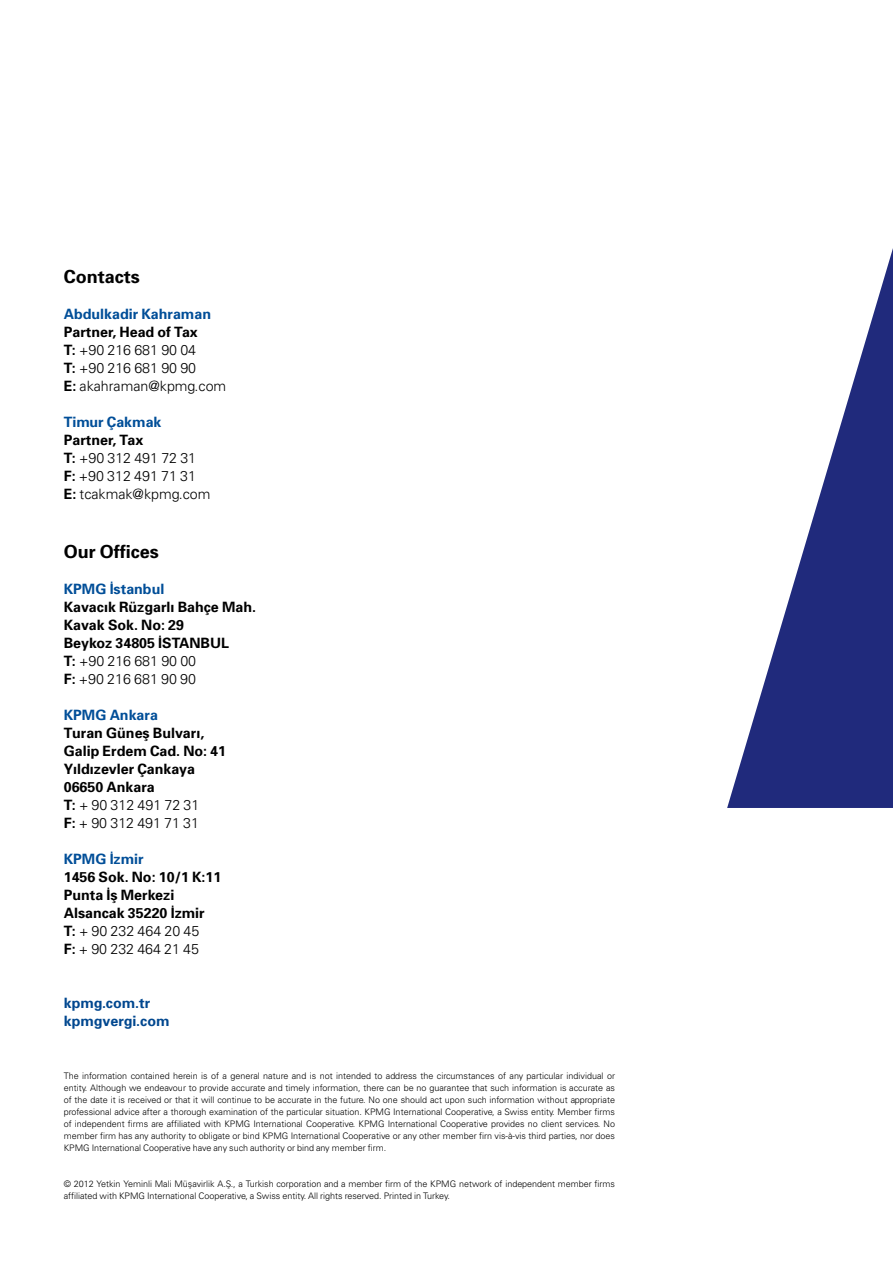
<style>
.page{position:relative;width:893px;height:1263px;background:#fff}
.page>*{position:absolute;margin:0;border:0;box-sizing:border-box;transform-origin:0 0}
.t1{font:18px "Univers Bold Tr";color:#000}
.t2{font:14.25px/18px "Univers Bold Tr";color:#000}
.t3{font:14.25px/18px "Univers Light Tr";color:#000}
.t4{font:14.25px "Univers Bold Tr";color:#004e98}
.t5{font:14.25px/18px "Univers Bold Tr";color:#00478f}
.t6{font:9px/12px "Univers Light Tr";color:#000;text-align:justify}
.s1{font-family:"Univers Bold Tr"}
</style>
<div class="page">
<svg style="left:727px;top:248px;width:166px;height:560px"></svg>
<h1 class="t1" style="left:64px;top:265px;width:78px">Contacts</h1>
<h2 class="t4" style="left:64px;top:305px;width:149px">Abdulkadir Kahraman</h2>
<h2 class="t2" style="left:64px;top:322px;width:136px">Partner, Head of Tax</h2>
<h2 class="t3" style="left:64px;top:341px;width:164px"><span class="s1">T:</span> +90 216 681 90 04<br><span class="s1">T:</span> +90 216 681 90 90<br><span class="s1">E:</span> akahraman@kpmg.com</h2>
<h2 class="t4" style="left:64px;top:413px;width:99px">Timur Çakmak</h2>
<h2 class="t2" style="left:64px;top:430px;width:81px">Partner, Tax</h2>
<h2 class="t3" style="left:64px;top:449px;width:148px"><span class="s1">T:</span> +90 312 491 72 31<br><span class="s1">F:</span> +90 312 491 71 31<br><span class="s1">E:</span> tcakmak@kpmg.com</h2>
<h1 class="t1" style="left:64px;top:540px;width:97px">Our Offices</h1>
<h2 class="t4" style="left:64px;top:580px;width:102px">KPMG İstanbul</h2>
<h2 class="t2" style="left:64px;top:597px;width:194px">Kavacık Rüzgarlı Bahçe Mah.<br>Kavak Sok. No: 29<br>Beykoz 34805 İSTANBUL</h2>
<h2 class="t3" style="left:64px;top:652px;width:134px"><span class="s1">T:</span> +90 216 681 90 00<br><span class="s1">F:</span> +90 216 681 90 90</h2>
<h2 class="t4" style="left:64px;top:706px;width:96px">KPMG Ankara</h2>
<h2 class="t2" style="left:64px;top:723px;width:164px">Turan Güneş Bulvarı,<br>Galip Erdem Cad. No: 41<br>Yıldızevler Çankaya<br>06650 Ankara</h2>
<h2 class="t3" style="left:64px;top:796px;width:137px"><span class="s1">T:</span> + 90 312 491 72 31<br><span class="s1">F:</span> + 90 312 491 71 31</h2>
<h2 class="t4" style="left:64px;top:850px;width:81px">KPMG İzmir</h2>
<h2 class="t2" style="left:64px;top:867px;width:159px">1456 Sok. No: 10/1 K:11<br>Punta İş Merkezi<br>Alsancak 35220 İzmir</h2>
<h2 class="t3" style="left:64px;top:922px;width:137px"><span class="s1">T:</span> + 90 232 464 20 45<br><span class="s1">F:</span> + 90 232 464 21 45</h2>
<h2 class="t5" style="left:64px;top:993px;width:107px">kpmg.com.tr kpmgvergi.com</h2>
<p class="t6" style="left:64px;top:1070px;width:553px">The information contained herein is of a general nature and is not intended to address the circumstances of any particular individual or entity. Although we endeavour to provide accurate and timely information, there can be no guarantee that such information is accurate as of the date it is received or that it will continue to be accurate in the future. No one should act upon such information without appropriate professional advice after a thorough examination of the particular situation. KPMG International Cooperative, a Swiss entity. Member firms of independent firms are affiliated with KPMG International Cooperative. KPMG International Cooperative provides no client services. No member firm has any authority to obligate or bind KPMG International Cooperative or any other member firn vis-à-vis third parties, nor does KPMG International Cooperative have any such authority or bind any member firm.</p>
<p class="t6" style="left:64px;top:1178px;width:553px">© 2012 Yetkin Yeminli Mali Müşavirlik A.Ş., a Turkish corporation and a member firm of the KPMG network of independent member firms affiliated with KPMG International Cooperative, a Swiss entity. All rights reserved. Printed in Turkey.</p>
</div>
